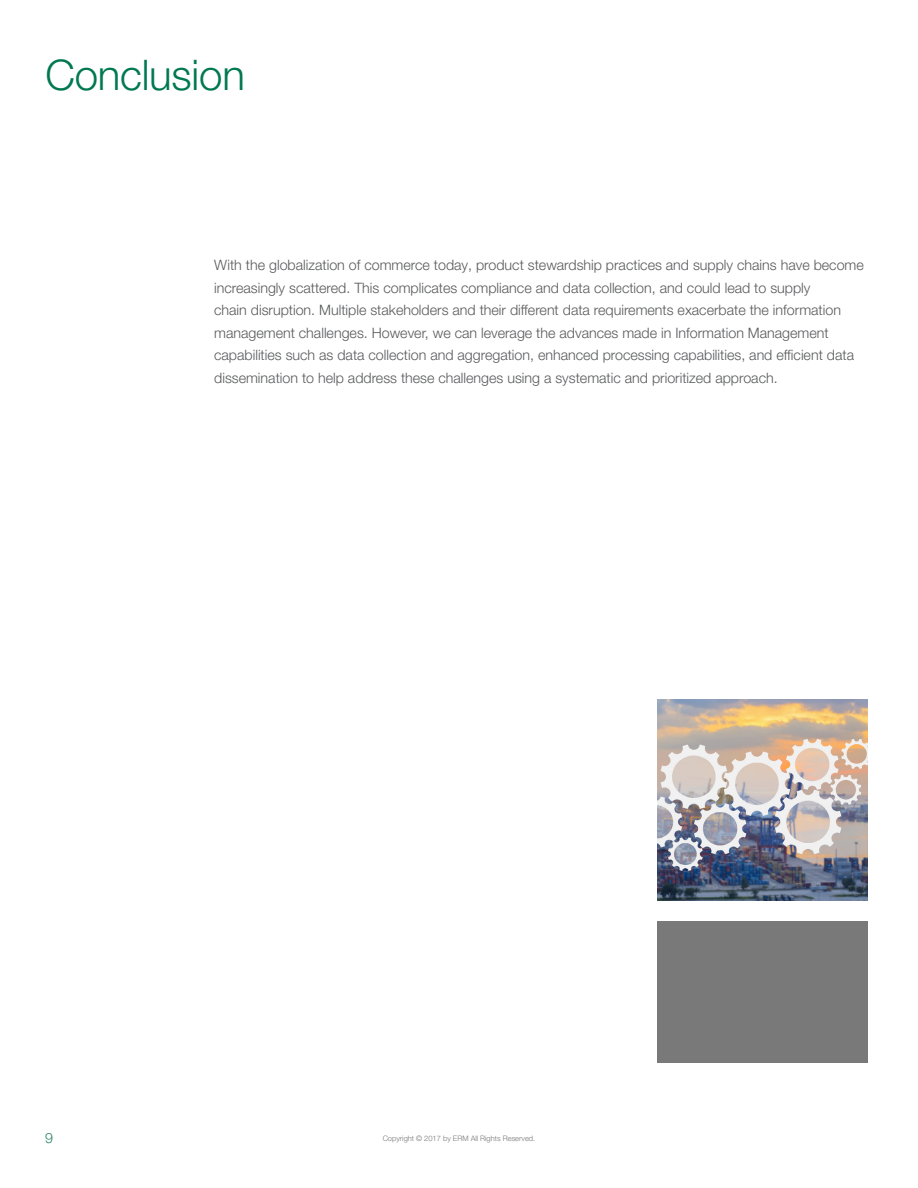
<style>
.page{position:relative;width:918px;height:1188px;background:#fff}
.page>*{position:absolute;margin:0;border:0;box-sizing:border-box;transform-origin:0 0}
.t1{font:300 42px "Helvetica Neue LT Pro";letter-spacing:-.005em;color:#007852}
.t2{font:300 14.25px/22.5px "Helvetica Neue LT Pro";color:#58595b}
.t3{font:300 14.25px "Helvetica Neue LT Pro";color:#2c8669}
.t4{font:300 7.5px "Helvetica Neue LT Pro";color:#77787b}
</style>
<div class="page">
<div style="left:657px;top:921px;width:211px;height:142px;background:#797979"></div>
<img style="left:657px;top:699px;width:211px;height:201px">
<h1 class="t1" style="left:45px;top:49px;width:201px">Conclusion</h1>
<p class="t2" style="left:214px;top:253px;width:651px">With the globalization of commerce today, product stewardship practices and supply chains have become increasingly scattered. This complicates compliance and data collection, and could lead to supply<br>chain disruption. Multiple stakeholders and their different data requirements exacerbate the information management challenges. However, we can leverage the advances made in Information Management capabilities such as data collection and aggregation, enhanced processing capabilities, and efficient data dissemination to help address these challenges using a systematic and prioritized approach.</p>
<p class="t3" style="left:45px;top:1129px;width:9px">9</p>
<p class="t4" style="left:383px;top:1133px;width:154px">Copyright © 2017 by ERM All Rights Reserved.</p>
</div>
